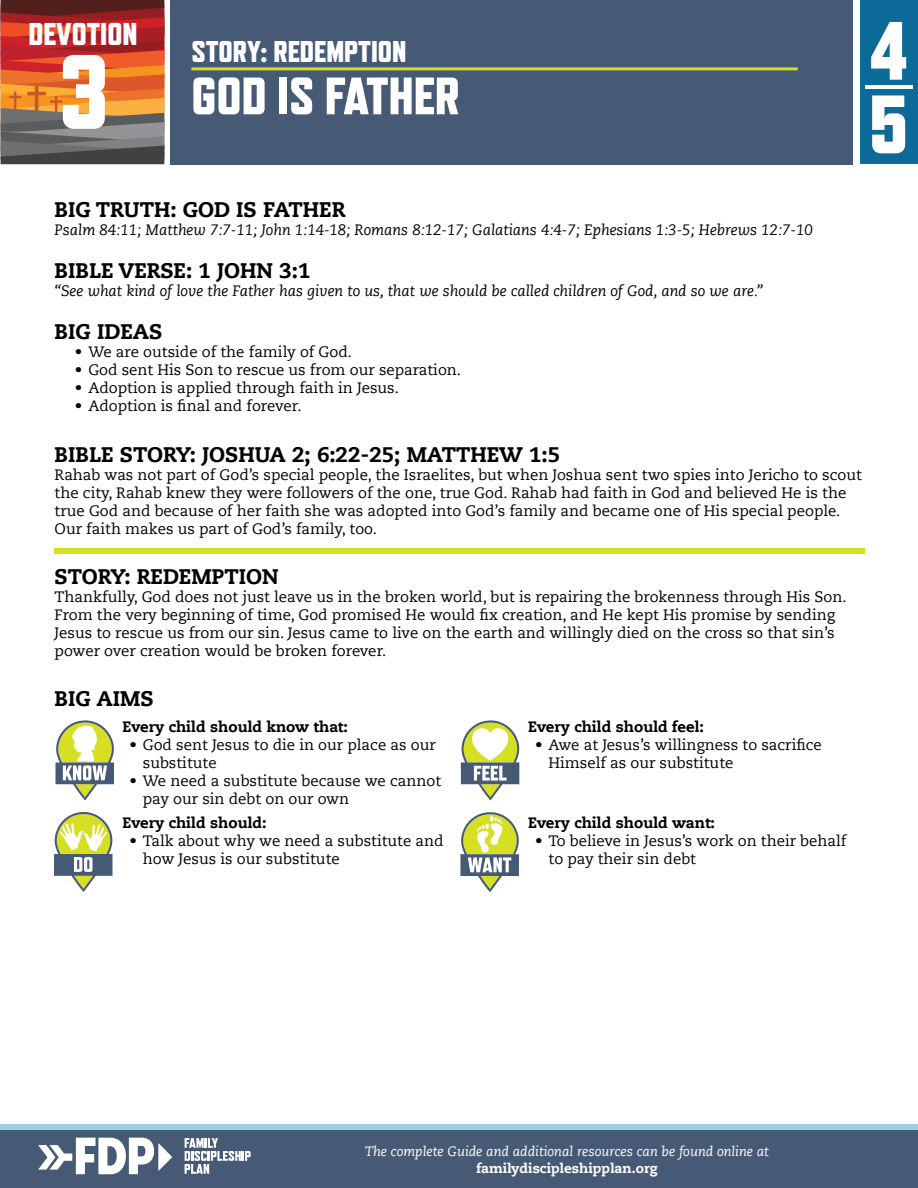
<style>
.page{position:relative;width:918px;height:1188px;background:#fff}
.page>*{position:absolute;margin:0;border:0;box-sizing:border-box;transform-origin:0 0}
.t1{font:800 105px "Refrigerator Deluxe";color:#fff}
.t2{font:800 82.5px/73.5px "Refrigerator Deluxe";color:#fff}
.t3{font:800 52.5px "Refrigerator Deluxe";color:#fff}
.t4{font:800 31.5px "Refrigerator Deluxe";color:#fff}
.t5{font:800 30px "Refrigerator Deluxe";color:#fff}
.t6{font:800 21px "Caecilia LT Std";color:#000}
.t7{font:15px/18px "Caecilia LT Std";color:#000}
.t8{font:italic 15px "Caecilia LT Std";color:#000}
.t9{font:800 15px "Caecilia LT Std";color:#000}
.t10{font:italic 13.5px "Caecilia LT Std";color:#fff}
.t11{font:800 13.5px "Caecilia LT Std";color:#fff}
</style>
<div class="page">
<svg style="left:1px;top:0;width:163px;height:164px"></svg>
<div style="left:860px;top:0;width:58px;height:164px;background:#0c6a99"></div>
<hr style="left:865px;top:85px;width:47px;height:4px;background:#fff">
<div style="left:171px;top:0;width:682px;height:164px;background:#475a75"></div>
<hr style="left:191px;top:67px;width:607px;height:3px;background:#d7df23">
<div style="left:55px;top:548px;width:810px;height:6px;background:#d7df23"></div>
<svg style="left:55px;top:720px;width:59px;height:80px"></svg>
<svg style="left:54px;top:812px;width:59px;height:80px"></svg>
<svg style="left:461px;top:720px;width:59px;height:80px"></svg>
<svg style="left:460px;top:812px;width:59px;height:80px"></svg>
<div style="left:0;top:1124px;width:918px;height:6px;background:#a0cee9"></div>
<div style="left:0;top:1130px;width:918px;height:58px;background:#475a75"></div>
<svg style="left:38px;top:1138px;width:134px;height:36px"></svg>
<svg style="left:185px;top:1138px;width:66px;height:36px"></svg>
<h3 class="t4" style="left:28px;top:16px;width:111px">DEVOTION</h3>
<h1 class="t1" style="left:59px;top:30px;width:52px">3</h1>
<h3 class="t5" style="left:191px;top:34px;width:217px">STORY: REDEMPTION</h3>
<h3 class="t3" style="left:191px;top:65px;width:270px">GOD IS FATHER</h3>
<h2 class="t2" style="left:869px;top:13px;width:42px">4<br>5</h2>
<h3 class="t6" style="left:55px;top:196px;width:292px">BIG TRUTH: GOD IS FATHER</h3>
<p class="t8" style="left:55px;top:221px;width:760px">Psalm 84:11; Matthew 7:7-11; John 1:14-18; Romans 8:12-17; Galatians 4:4-7; Ephesians 1:3-5; Hebrews 12:7-10</p>
<h3 class="t6" style="left:55px;top:258px;width:257px">BIBLE VERSE: 1 JOHN 3:1</h3>
<p class="t8" style="left:55px;top:282px;width:710px">“See what kind of love the Father has given to us, that we should be called children of God, and so we are.”</p>
<h3 class="t6" style="left:55px;top:319px;width:109px">BIG IDEAS</h3>
<p class="t7" style="left:75px;top:343px;width:279px">• We are outside of the family of God.</p>
<p class="t7" style="left:75px;top:361px;width:388px">• God sent His Son to rescue us from our separation.</p>
<p class="t7" style="left:75px;top:379px;width:326px">• Adoption is applied through faith in Jesus.</p>
<p class="t7" style="left:75px;top:397px;width:228px">• Adoption is final and forever.</p>
<h3 class="t6" style="left:55px;top:441px;width:507px">BIBLE STORY: JOSHUA 2; 6:22-25; MATTHEW 1:5</h3>
<p class="t7" style="left:55px;top:466px;width:809px">Rahab was not part of God’s special people, the Israelites, but when Joshua sent two spies into Jericho to scout the city, Rahab knew they were followers of the one, true God. Rahab had faith in God and believed He is the true God and because of her faith she was adopted into God’s family and became one of His special people.<br>Our faith makes us part of God’s family, too.</p>
<h3 class="t6" style="left:55px;top:564px;width:226px">STORY: REDEMPTION</h3>
<p class="t7" style="left:55px;top:588px;width:793px">Thankfully, God does not just leave us in the broken world, but is repairing the brokenness through His Son.<br>From the very beginning of time, God promised He would fix creation, and He kept His promise by sending Jesus to rescue us from our sin. Jesus came to live on the earth and willingly died on the cross so that sin’s power over creation would be broken forever.</p>
<h3 class="t6" style="left:55px;top:686px;width:101px">BIG AIMS</h3>
<p class="t9" style="left:123px;top:717px;width:227px">Every child should know that:</p>
<p class="t7" style="left:143px;top:736px;width:295px;text-indent:-14px">• God sent Jesus to die in our place as our substitute</p>
<p class="t7" style="left:143px;top:772px;width:300px;text-indent:-14px">• We need a substitute because we cannot pay our sin debt on our own</p>
<p class="t9" style="left:123px;top:813px;width:145px">Every child should:</p>
<p class="t7" style="left:143px;top:832px;width:302px;text-indent:-14px">• Talk about why we need a substitute and how Jesus is our substitute</p>
<p class="t9" style="left:528px;top:717px;width:177px">Every child should feel:</p>
<p class="t7" style="left:549px;top:736px;width:275px;text-indent:-14px">• Awe at Jesus’s willingness to sacrifice<br>Himself as our substitute</p>
<p class="t9" style="left:528px;top:813px;width:188px">Every child should want:</p>
<p class="t7" style="left:549px;top:832px;width:299px;text-indent:-14px">• To believe in Jesus’s work on their behalf to pay their sin debt</p>
<p class="t10" style="left:365px;top:1144px;width:405px">The complete Guide and additional resources can be found online at</p>
<p class="t11" style="left:476px;top:1160px;width:183px">familydiscipleshipplan.org</p>
</div>
